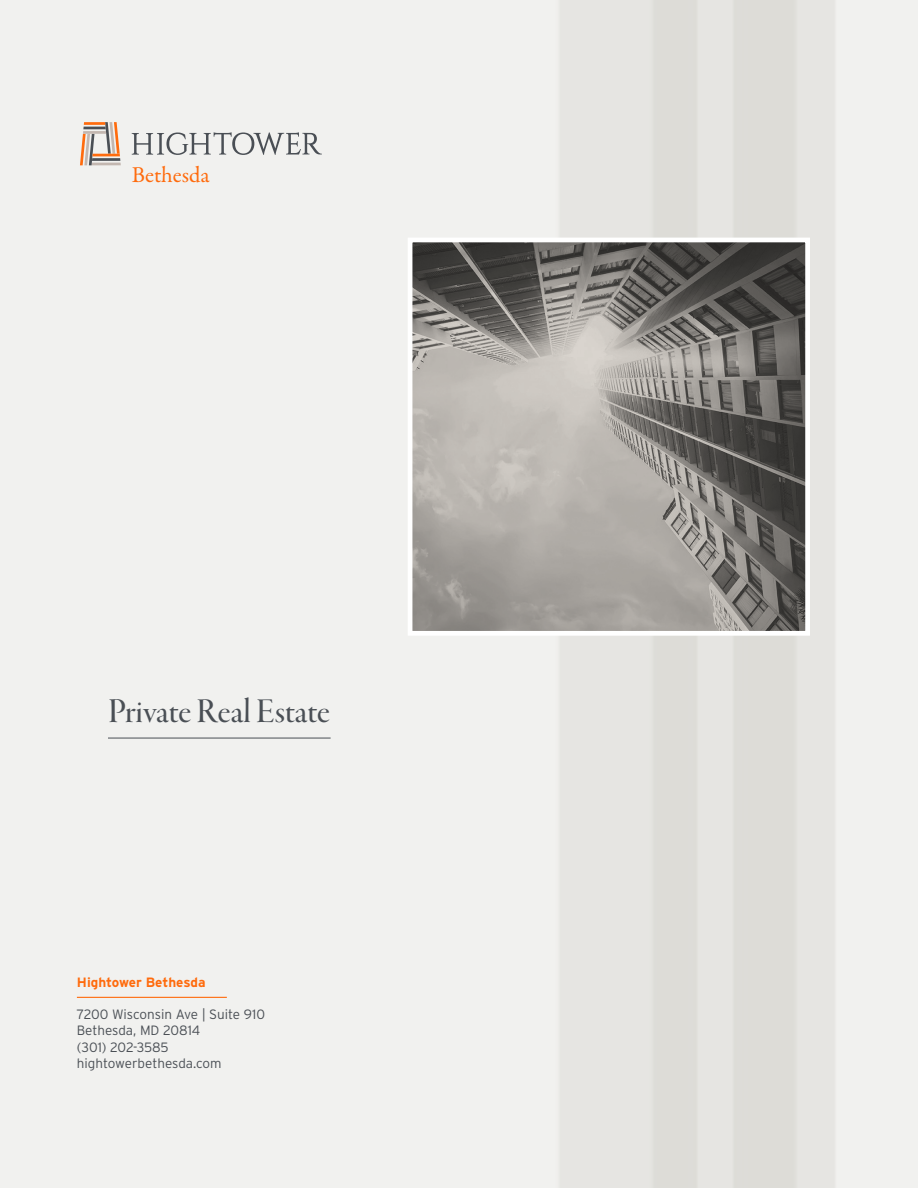
<style>
.page{position:relative;width:918px;height:1188px;background:#fff}
.page>*{position:absolute;margin:0;border:0;box-sizing:border-box;transform-origin:0 0}
.t1{font:36px "Garamond Premr Pro Med Disp";color:#4a4f55}
.t2{font:22.8px "Garamond Premr Pro";color:#ff6b0d}
.Contact_Info{font:300 13.5px/16.2px "Interstate";letter-spacing:-.005em;color:#4a4f55}
.Contact_Info-2{font:700 13.5px "Interstate";letter-spacing:-.005em;color:#ff6b0d}
</style>
<div class="page">
<hr style="left:108px;top:738px;width:223px;height:1px;background:#4a4f55">
<hr style="left:77px;top:997px;width:150px;height:1px;background:#ff6b0d">
<svg style="left:105px;top:122px;width:15px;height:32px"></svg>
<hr style="left:92px;top:163px;width:29px;height:2px;background:#c3b7b0">
<svg style="left:80px;top:134px;width:14px;height:31px"></svg>
<hr style="left:92px;top:154px;width:28px;height:2px;background:#ff6b0d">
<hr style="left:92px;top:158px;width:28px;height:3px;background:#4a4f55">
<hr style="left:83px;top:131px;width:23px;height:3px;background:#c3b7b0">
<hr style="left:84px;top:122px;width:21px;height:3px;background:#ff6b0d">
<hr style="left:83px;top:127px;width:23px;height:2px;background:#4a4f55">
<svg style="left:132px;top:132px;width:190px;height:23px"></svg>
<img style="left:414px;top:244px;width:390px;height:386px">
<div style="left:408px;top:238px;width:402px;height:398px;border:5px solid #fff"></div>
<p class="t2" style="left:132px;top:161px;width:79px">Bethesda</p>
<p class="t1" style="left:108px;top:691px;width:223px">Private Real Estate</p>
<p class="Contact_Info-2" style="left:77px;top:974px;width:130px">Hightower Bethesda</p>
<p class="Contact_Info" style="left:77px;top:1006px;width:190px">7200 Wisconsin Ave | Suite 910<br>Bethesda, MD 20814<br>(301) 202-3585 hightowerbethesda.com</p>
</div>
